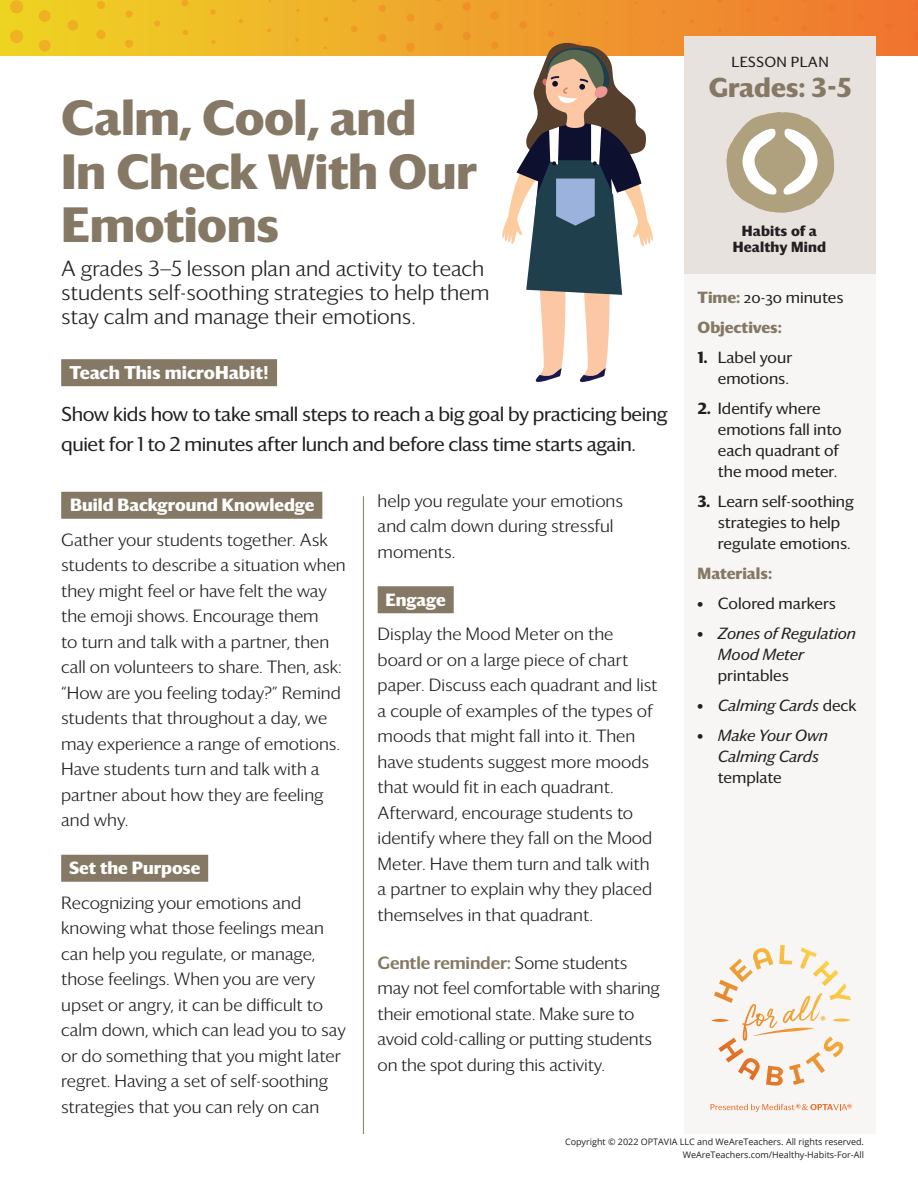
<style>
.page{position:relative;width:918px;height:1188px;background:#fff}
.page>*{position:absolute;margin:0;border:0;box-sizing:border-box;transform-origin:0 0}
.t1{font:700 48.15px/53.6px "Darby Sans";letter-spacing:-.01em;color:#857864}
.t2{font:700 26.7px "Darby Sans";color:#857864}
.t3{font:300 21.3px/24.2px "Darby Sans";color:#231f20}
.Subhead{font:19.5px/30px "Darby Sans";letter-spacing:-.02em;color:#231f20}
.t4{font:700 18px "Darby Sans";color:#fff}
.t5{font:300 17.25px/25.5px "Darby Sans";color:#231f20}
.t6{font:700 17.25px "Darby Sans";color:#fff}
.t7{font:15.75px/21px "Darby Sans";color:#231f20}
.t8{font:italic 15.75px/21px "Darby Sans";color:#231f20}
.t9{font:700 15.75px "Darby Sans";color:#857864}
.t10{font:700 14.25px/16.5px "Darby Sans";letter-spacing:.01em;color:#231f20;text-align:center}
.t11{font:14.25px "Darby Sans";letter-spacing:.02em;color:#231f20}
.t12{font:9px/13.5px "Open Sans";color:#231f20;text-align:right}
.s1{font-weight:500;color:#857864}
.s2{font-weight:700;color:#857864}
.s3{font-weight:700}
.s4{font-weight:700;font-style:normal}
.s5{font-style:normal}
</style>
<div class="page">
<div style="left:0;top:0;width:918px;height:56px;background:linear-gradient(to right,#efd424,#f07532)"></div>
<div style="left:10px;top:0;width:13px;height:13px;background:#efb222;border-radius:50%"></div>
<div style="left:39px;top:10px;width:12px;height:12px;background:#efb023;border-radius:50%"></div>
<div style="left:68px;top:20px;width:10px;height:11px;background:#f0ae22;border-radius:50%"></div>
<svg style="left:96px;top:30px;width:10px;height:9px"></svg>
<div style="left:125px;top:40px;width:8px;height:8px;background:#f0aa25;border-radius:50%"></div>
<div style="left:10px;top:30px;width:13px;height:13px;background:#efb222;border-radius:50%"></div>
<div style="left:39px;top:40px;width:12px;height:12px;background:#efb023;border-radius:50%"></div>
<svg style="left:913px;top:3px;width:5px;height:7px"></svg>
<div style="left:829px;top:5px;width:7px;height:6px;background:#f0762b;border-radius:50%"></div>
<div style="left:857px;top:14px;width:7px;height:7px;background:#f0742b;border-radius:50%"></div>
<div style="left:885px;top:22px;width:8px;height:9px;background:#f0712b;border-radius:50%"></div>
<svg style="left:912px;top:31px;width:6px;height:9px"></svg>
<svg style="left:718px;top:0;width:4px;height:3px"></svg>
<svg style="left:746px;top:7px;width:5px;height:5px"></svg>
<svg style="left:774px;top:16px;width:5px;height:6px"></svg>
<svg style="left:801px;top:25px;width:6px;height:6px"></svg>
<div style="left:829px;top:34px;width:7px;height:7px;background:#f0762b;border-radius:50%"></div>
<svg style="left:690px;top:19px;width:4px;height:4px"></svg>
<svg style="left:718px;top:28px;width:4px;height:4px"></svg>
<svg style="left:549px;top:3px;width:4px;height:3px"></svg>
<div style="left:462px;top:2px;width:9px;height:9px;background:#ef902a;border-radius:50%"></div>
<div style="left:491px;top:11px;width:8px;height:9px;background:#f09029;border-radius:50%"></div>
<div style="left:519px;top:21px;width:8px;height:8px;background:#f08d2a;border-radius:50%"></div>
<svg style="left:351px;top:0;width:6px;height:2px"></svg>
<div style="left:379px;top:5px;width:7px;height:7px;background:#f09829;border-radius:50%"></div>
<div style="left:406px;top:14px;width:8px;height:8px;background:#ef952a;border-radius:50%"></div>
<div style="left:434px;top:23px;width:9px;height:8px;background:#f0932a;border-radius:50%"></div>
<div style="left:463px;top:32px;width:8px;height:8px;background:#ef902a;border-radius:50%"></div>
<div style="left:491px;top:42px;width:8px;height:7px;background:#f09029;border-radius:50%"></div>
<svg style="left:296px;top:9px;width:4px;height:3px"></svg>
<svg style="left:324px;top:17px;width:5px;height:5px"></svg>
<div style="left:351px;top:25px;width:6px;height:7px;background:#f09a28;border-radius:50%"></div>
<div style="left:378px;top:34px;width:8px;height:8px;background:#f09829;border-radius:50%"></div>
<div style="left:406px;top:43px;width:9px;height:9px;background:#ef952a;border-radius:50%"></div>
<div style="left:181px;top:0;width:7px;height:6px;background:#f0a726;border-radius:50%"></div>
<svg style="left:210px;top:9px;width:6px;height:6px"></svg>
<svg style="left:239px;top:19px;width:4px;height:4px"></svg>
<svg style="left:267px;top:29px;width:4px;height:3px"></svg>
<svg style="left:295px;top:38px;width:4px;height:4px"></svg>
<div style="left:97px;top:1px;width:8px;height:8px;background:#f0ac24;border-radius:50%"></div>
<div style="left:126px;top:11px;width:7px;height:7px;background:#f0aa25;border-radius:50%"></div>
<svg style="left:154px;top:20px;width:6px;height:6px"></svg>
<svg style="left:183px;top:30px;width:5px;height:5px"></svg>
<svg style="left:211px;top:40px;width:5px;height:4px"></svg>
<div style="left:378px;top:586px;width:76px;height:27px;background:#857864"></div>
<div style="left:61px;top:492px;width:261px;height:27px;background:#857864"></div>
<div style="left:61px;top:855px;width:147px;height:27px;background:#857864"></div>
<hr style="left:363px;top:496px;width:1px;height:638px;background:#857864">
<div style="left:61px;top:359px;width:216px;height:27px;background:#857864"></div>
<div style="left:684px;top:117px;width:192px;height:1017px;background:#f7f6f5"></div>
<div style="left:684px;top:36px;width:192px;height:238px;background:#e8e2de"></div>
<svg style="left:711px;top:1104px;width:141px;height:8px"></svg>
<svg style="left:714px;top:945px;width:137px;height:76px"></svg>
<svg style="left:726px;top:112px;width:108px;height:101px"></svg>
<svg style="left:502px;top:31px;width:151px;height:351px"></svg>
<p class="t1" style="left:61px;top:89px;width:417px">Calm, Cool, and<br>In Check With Our<br>Emotions</p>
<p class="t3" style="left:61px;top:256px;width:430px">A grades 3—5 lesson plan and activity to teach students self-soothing strategies to help them stay calm and manage their emotions.</p>
<p class="t4" style="left:69px;top:359px;width:201px">Teach This microHabit!</p>
<p class="Subhead" style="left:61px;top:398px;width:608px">Show kids how to take small steps to reach a big goal by practicing being quiet for 1 to 2 minutes after lunch and before class time starts again.</p>
<p class="t6" style="left:70px;top:492px;width:246px">Build Background Knowledge</p>
<p class="t5" style="left:61px;top:526px;width:286px">Gather your students together. Ask students to describe a situation when they might feel or have felt the way the emoji shows. Encourage them<br>to turn and talk with a partner, then call on volunteers to share. Then, ask: “How are you feeling today?” Remind students that throughout a day, we may experience a range of emotions.<br>Have students turn and talk with a partner about how they are feeling and why.</p>
<p class="t6" style="left:69px;top:855px;width:133px">Set the Purpose</p>
<p class="t5" style="left:61px;top:889px;width:286px">Recognizing your emotions and knowing what those feelings mean can help you regulate, or manage, those feelings. When you are very upset or angry, it can be difficult to calm down, which can lead you to say or do something that you might later regret. Having a set of self-soothing strategies that you can rely on can</p>
<p class="t5" style="left:378px;top:487px;width:247px">help you regulate your emotions and calm down during stressful moments.</p>
<p class="t6" style="left:386px;top:586px;width:62px">Engage</p>
<p class="t5" style="left:378px;top:621px;width:281px">Display the Mood Meter on the board or on a large piece of chart paper. Discuss each quadrant and list a couple of examples of the types of moods that might fall into it. Then have students suggest more moods that would fit in each quadrant.<br>Afterward, encourage students to identify where they fall on the Mood Meter. Have them turn and talk with a partner to explain why they placed themselves in that quadrant.</p>
<p class="t5" style="left:378px;top:949px;width:284px"><span class="s1">Gentle reminder:</span> Some students may not feel comfortable with sharing their emotional state. Make sure to avoid cold-calling or putting students on the spot during this activity.</p>
<p class="t11" style="left:732px;top:52px;width:99px">LESSON PLAN</p>
<p class="t2" style="left:709px;top:67px;width:144px">Grades: 3-5</p>
<p class="t2" style="left:708px;top:62px;width:140px">Grades: 3-5</p>
<p class="t10" style="left:733px;top:222px;width:95px">Habits of a<br>Healthy Mind</p>
<p class="t7" style="left:698px;top:286px;width:148px"><span class="s2">Time:</span> 20-30 minutes</p>
<p class="t9" style="left:698px;top:315px;width:86px">Objectives:</p>
<p class="t7" style="left:698px;top:346px;width:96px;text-align:right"><span class="s3">1.</span> Label your emotions.</p>
<p class="t7" style="left:718px;top:397px;width:125px;text-indent:-20px"><span class="s3">2.</span> Identify where emotions fall into each quadrant of the mood meter.</p>
<p class="t7" style="left:718px;top:490px;width:138px;text-indent:-20px"><span class="s3">3.</span> Learn self-soothing strategies to help regulate emotions.</p>
<p class="t9" style="left:698px;top:561px;width:76px">Materials:</p>
<p class="t7" style="left:698px;top:592px;width:140px"><span class="s3">•</span> Colored markers</p>
<p class="t8" style="left:718px;top:622px;width:140px;text-indent:-20px"><span class="s4">•</span> Zones of Regulation<br>Mood Meter <span class="s5">printables</span></p>
<p class="t8" style="left:698px;top:694px;width:161px"><span class="s4">•</span> Calming Cards <span class="s5">deck</span></p>
<p class="t8" style="left:718px;top:724px;width:111px;text-indent:-20px"><span class="s4">•</span> Make Your Own<br>Calming Cards <span class="s5">template</span></p>
<p class="t12" style="left:565px;top:1135px;width:301px">Copyright © 2022 OPTAVIA LLC and WeAreTeachers. All rights reserved.<br>WeAreTeachers.com/Healthy-Habits-For-All</p>
</div>
